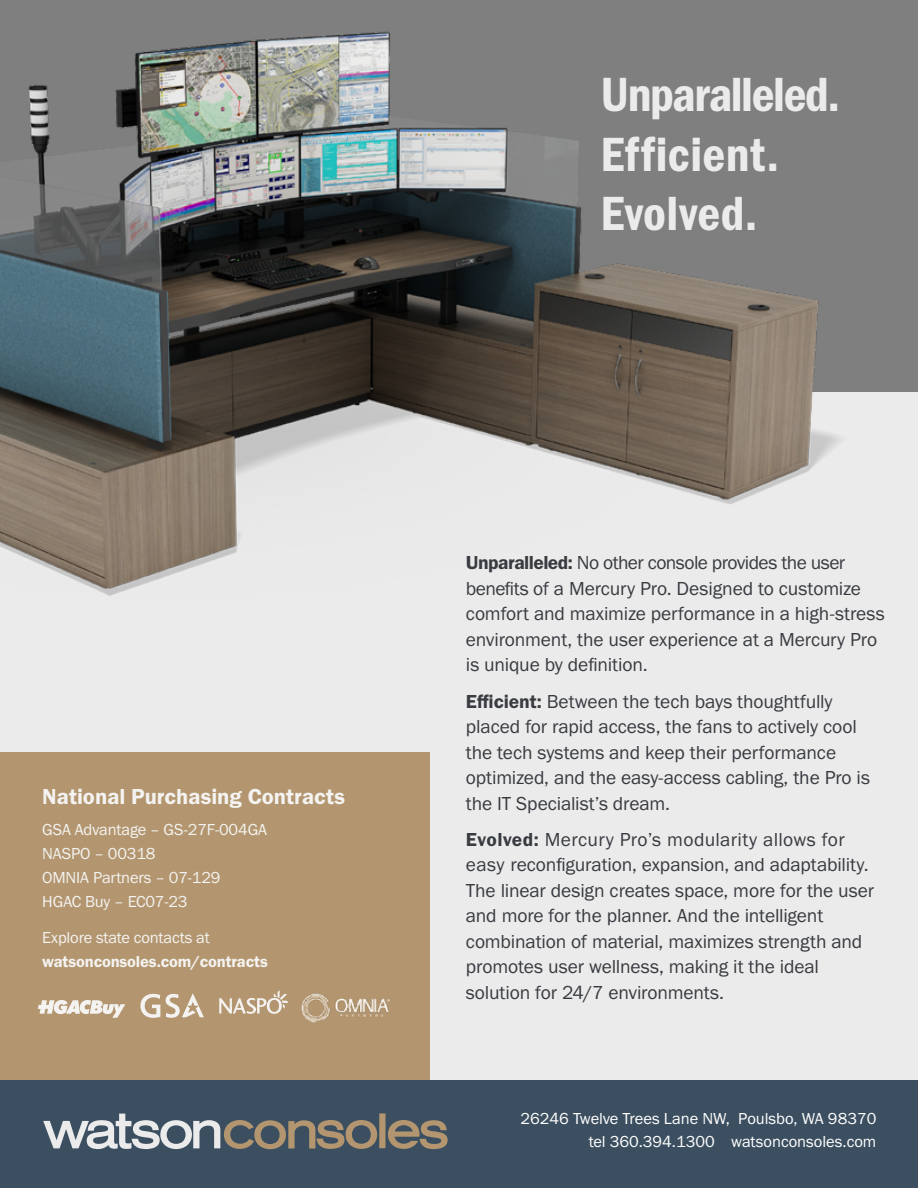
<style>
.page{position:relative;width:918px;height:1188px;background:#ebebeb}
.page>*{position:absolute;margin:0;border:0;box-sizing:border-box;transform-origin:0 0}
.t1{font:49.65px/59.7px "Franklin Gothic URW Con Dem";letter-spacing:.005em;color:#ebebeb}
.t2{font:22.5px "Franklin Gothic URW Dem";color:#f4f3f1}
.t3{font:19.5px/25.5px "Franklin Gothic URW Boo";letter-spacing:-.005em;color:#383b40}
.t4{font:16.5px/24px "Franklin Gothic URW Boo";letter-spacing:-.01em;color:#f4f3f1}
.t5{font:16.5px/22.5px "Franklin Gothic URW Boo";color:#fff;text-align:right}
.t6{font:16.5px "Franklin Gothic URW Dem";letter-spacing:-.01em;color:#f4f3f1}
.s1{font-family:"Franklin Gothic URW Dem"}
</style>
<div class="page">
<img style="left:0;top:0;width:918px;height:596px">
<div style="left:0;top:1080px;width:918px;height:108px;background:#3c4f60"></div>
<svg style="left:43px;top:1113px;width:405px;height:36px"></svg>
<div style="left:0;top:753px;width:430px;height:327px;background:#b3966f"></div>
<svg style="left:38px;top:1000px;width:87px;height:18px"></svg>
<svg style="left:140px;top:994px;width:20px;height:24px"></svg>
<svg style="left:166px;top:993px;width:38px;height:25px"></svg>
<svg style="left:219px;top:990px;width:69px;height:24px"></svg>
<img style="left:301px;top:993px;width:89px;height:30px">
<h1 class="t1" style="left:600px;top:63px;width:241px">Unparalleled.<br>Efficient.<br>Evolved.</h1>
<p class="t2" style="left:42px;top:783px;width:304px">National Purchasing Contracts</p>
<p class="t4" style="left:42px;top:817px;width:227px">GSA Advantage – GS-27F-004GA<br>NASPO – 00318<br>OMNIA Partners – 07-129<br>HGAC Buy – EC07-23</p>
<p class="t4" style="left:42px;top:925px;width:169px">Explore state contacts at</p>
<p class="t6" style="left:42px;top:951px;width:227px">watsonconsoles.com/contracts</p>
<p class="t3" style="left:466px;top:550px;width:421px"><span class="s1">Unparalleled:</span> No other console provides the user benefits of a Mercury Pro. Designed to customize comfort and maximize performance in a high-stress environment, the user experience at a Mercury Pro is unique by definition.</p>
<p class="t3" style="left:466px;top:688px;width:406px"><span class="s1">Efficient:</span> Between the tech bays thoughtfully placed for rapid access, the fans to actively cool the tech systems and keep their performance optimized, and the easy-access cabling, the Pro is the IT Specialist’s dream.</p>
<p class="t3" style="left:466px;top:826px;width:410px"><span class="s1">Evolved:</span> Mercury Pro’s modularity allows for easy reconfiguration, expansion, and adaptability.<br>The linear design creates space, more for the user and more for the planner. And the intelligent combination of material, maximizes strength and promotes user wellness, making it the ideal solution for 24/7 environments.</p>
<p class="t5" style="left:521px;top:1107px;width:357px">26246 Twelve Trees Lane NW, Poulsbo, WA 98370 tel 360.394.1300 watsonconsoles.com</p>
</div>
